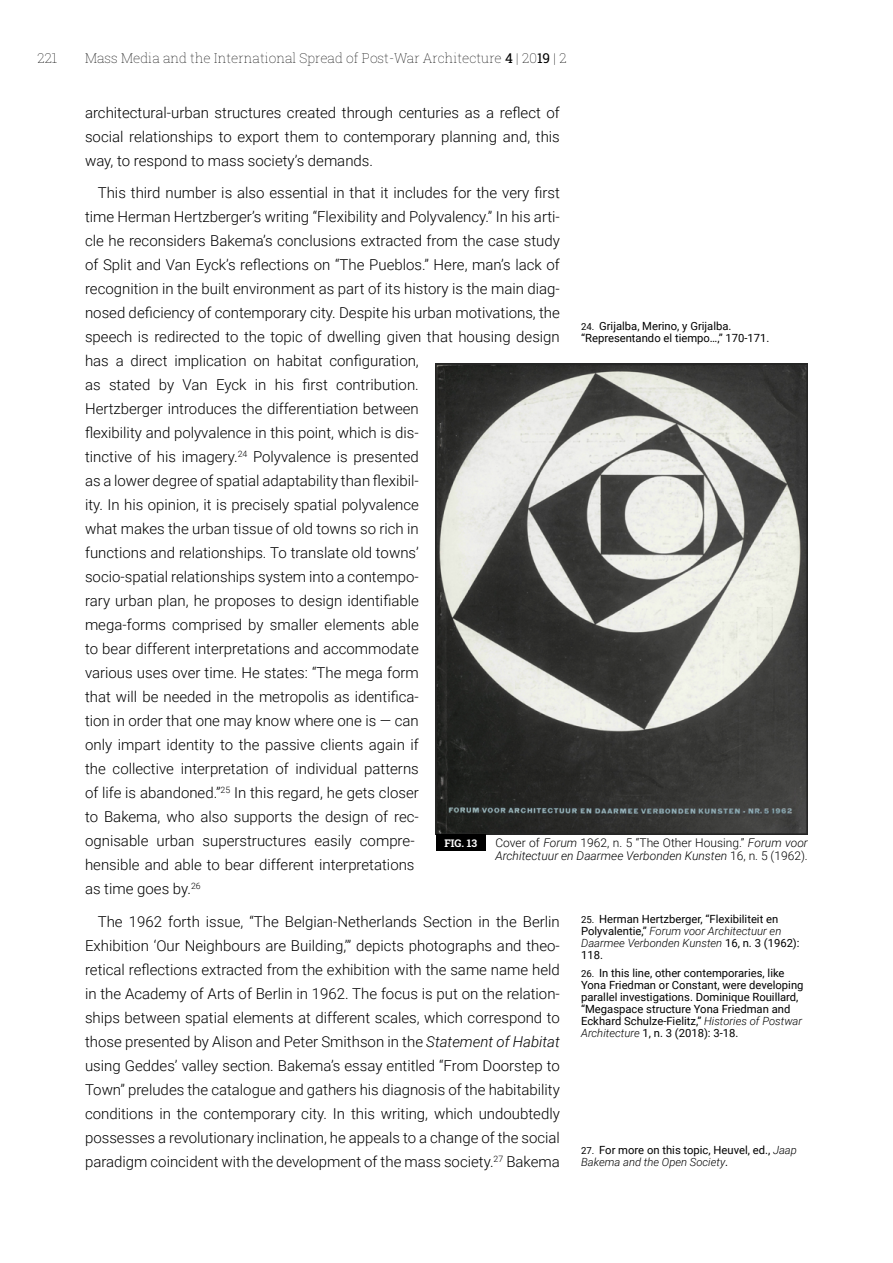
<style>
.page{position:relative;width:893px;height:1263px;background:#fff}
.page>*{position:absolute;margin:0;border:0;box-sizing:border-box;transform-origin:0 0}
.t1{font:300 15px/24px "Roboto";color:#000;text-align:justify}
.t2{font:100 13.5px "Roboto Slab";color:#000}
.t3{font:italic 300 12px/12.8px "Roboto";color:#000}
.t4{font:11.25px/12px "Roboto";color:#000}
.t5{font:700 10.5px "Roboto Slab";color:#fff}
.s1{font-weight:400}
.s2{font-style:italic}
.s3{font-size:9.6px}
.s4{font-style:normal}
.s5{font-weight:300;font-style:italic}
</style>
<div class="page">
<img style="left:436px;top:364px;width:372px;height:471px">
<div style="left:436px;top:835px;width:50px;height:16px;background:#000"></div>
<p class="t2" style="left:37px;top:49px;width:21px">221</p>
<p class="t2" style="left:85px;top:49px;width:483px">Mass Media and the International Spread of Post-War Architecture <span class="s1">4</span> | 20<span class="s1">19</span> | 2</p>
<p class="t1" style="left:85px;top:100px;width:476px">architectural-urban structures created through centuries as a reflect of social relationships to export them to contemporary planning and, this way, to respond to mass society’s demands.</p>
<p class="t1" style="left:85px;top:180px;width:476px;text-align:left;text-indent:13px">This third number is also essential in that it includes for the very first time Herman Hertzberger’s writing “Flexibility and Polyvalency.” In his arti&shy;cle he reconsiders Bakema’s conclusions extracted from the case study of Split and Van Eyck’s reflections on “The Pueblos.” Here, man’s lack of recognition in the built environment as part of its history is the main diag&shy;nosed deficiency of contemporary city. Despite his urban motivations, the speech is redirected to the topic of dwelling given that housing design has a direct implication on habitat configuration,<br>as stated by Van Eyck in his first contribution.<br>Hertzberger introduces the differentiation between<br>flexibility and polyvalence in this point, which is dis-<br>tinctive of his imagery.<sup>24</sup> Polyvalence is presented<br>as a lower degree of spatial adaptability than flexibil-<br>ity. In his opinion, it is precisely spatial polyvalence<br>what makes the urban tissue of old towns so rich in<br>functions and relationships. To translate old towns’<br>socio-spatial relationships system into a contempo-<br>rary urban plan, he proposes to design identifiable<br>mega-forms comprised by smaller elements able<br>to bear different interpretations and accommodate<br>various uses over time. He states: “The mega form<br>that will be needed in the metropolis as identifica-<br>tion in order that one may know where one is — can<br>only impart identity to the passive clients again if<br>the collective interpretation of individual patterns<br>of life is abandoned.”<sup>25</sup> In this regard, he gets closer<br>to Bakema, who also supports the design of rec-<br>ognisable urban superstructures easily compre-<br>hensible and able to bear different interpretations<br>as time goes by.<sup>26</sup></p>
<p class="t1" style="left:85px;top:909px;width:476px;text-indent:13px">The 1962 forth issue, “The Belgian-Netherlands Section in the Berlin Exhibition ‘Our Neighbours are Building,’” depicts photographs and theo&shy;retical reflections extracted from the exhibition with the same name held in the Academy of Arts of Berlin in 1962. The focus is put on the relation&shy;ships between spatial elements at different scales, which correspond to those presented by Alison and Peter Smithson in the <span class="s2">Statement of Habitat </span>using Geddes’ valley section. Bakema’s essay entitled “From Doorstep to Town” preludes the catalogue and gathers his diagnosis of the habitability conditions in the contemporary city. In this writing, which undoubtedly possesses a revolutionary inclination, he appeals to a change of the social paradigm coincident with the development of the mass society.<sup>27</sup> Bakema</p>
<p class="t4" style="left:581px;top:319px;width:190px"><span class="s3">24.</span> Grijalba, Merino, y Grijalba. “Representando el tiempo…,” 170-171.</p>
<p class="t3" style="left:495px;top:836px;width:314px"><span class="s4">Cover of</span> Forum <span class="s4">1962, n. 5 “The Other Housing.”</span> Forum voor<br>Architectuur en Daarmee Verbonden Kunsten <span class="s4">16, n. 5 (1962).</span></p>
<p class="t5" style="left:444px;top:836px;width:34px">FIG. 13</p>
<p class="t4" style="left:581px;top:912px;width:220px"><span class="s3">25.</span> Herman Hertzberger, “Flexibiliteit en Polyvalentie,” <span class="s5">Forum voor Architectuur en Daarmee Verbonden Kunsten</span> 16, n. 3 (1962):<br>118.</p>
<p class="t4" style="left:581px;top:966px;width:224px"><span class="s3">26.</span> In this line, other contemporaries, like Yona Friedman or Constant, were developing parallel investigations. Dominique Rouillard, “Megaspace structure Yona Friedman and Eckhard Schulze-Fielitz,” <span class="s5">Histories of Postwar Architecture</span> 1, n. 3 (2018): 3-18.</p>
<p class="t4" style="left:581px;top:1144px;width:217px"><span class="s3">27.</span> For more on this topic, Heuvel, ed., <span class="s5">Jaap<br>Bakema and the Open Society</span>.</p>
</div>
